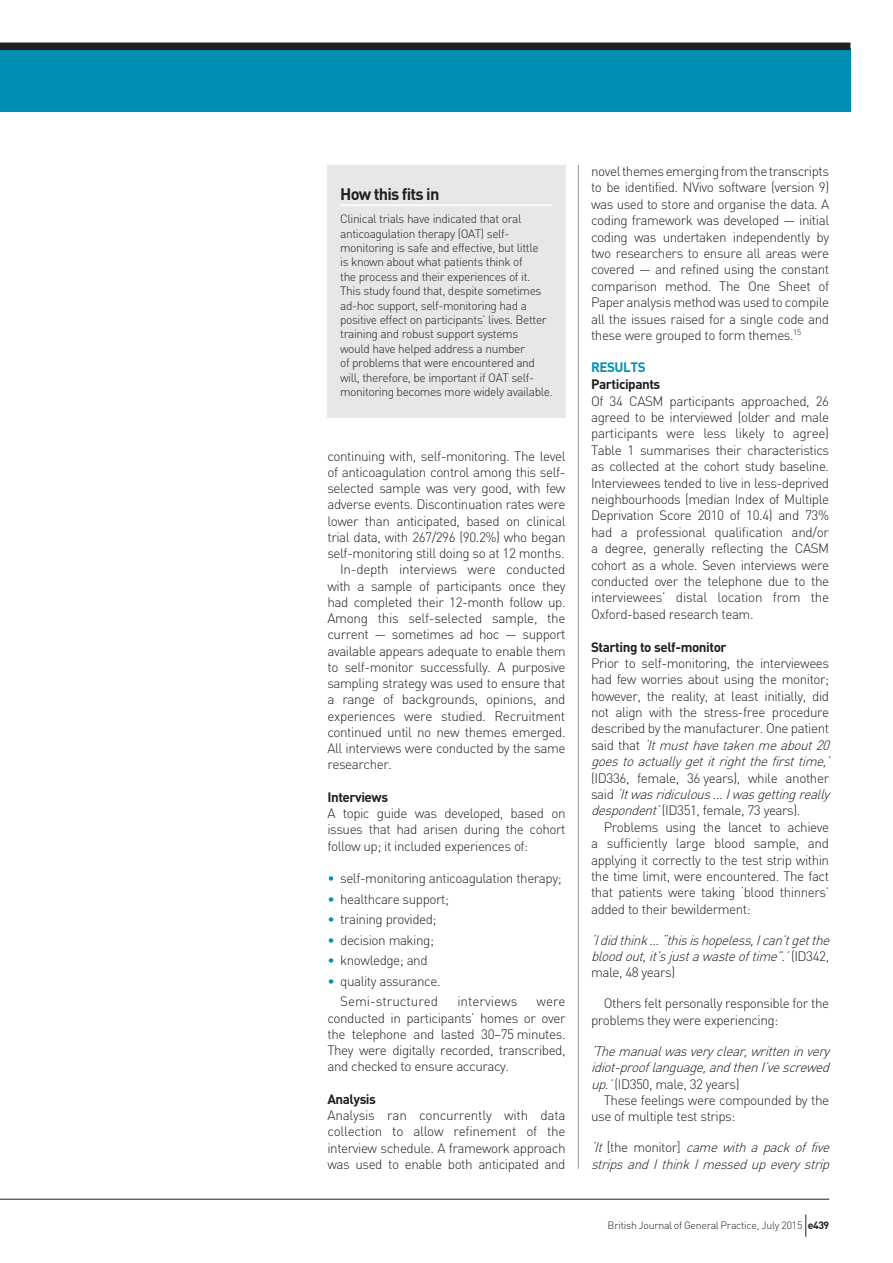
<style>
.page{position:relative;width:893px;height:1263px;background:#fff}
.page>*{position:absolute;margin:0;border:0;box-sizing:border-box;transform-origin:0 0}
.t1{font:700 16.5px "DIN";letter-spacing:-.05em;color:#231f20}
.t2{font:300 13.5px/16.4px "DIN";letter-spacing:-.035em;color:#231f20;text-align:justify}
.t3{font:italic 300 13.5px/16.4px "DIN";color:#231f20}
.t4{font:700 13.5px "DIN";letter-spacing:-.035em;color:#231f20}
.t5{font:300 13.5px "DIN";color:#231f20}
.t6{font:700 13.5px "DIN";letter-spacing:-.035em;color:#008fb3}
.t7{font:300 12px/14.4px "DIN";letter-spacing:-.035em;color:#231f20}
.t8{font:300 10.5px "DIN";letter-spacing:-.025em;color:#231f20}
.s1{color:#008fb3}
.s2{font-style:italic}
.s3{font-style:normal}
.s4{font-weight:700}
</style>
<div class="page">
<hr style="left:578px;top:165px;width:1px;height:1004px;background:#939598">
<div style="left:0;top:48px;width:850px;height:63px;background:#008fb3"></div>
<div style="left:327px;top:165px;width:239px;height:252px;background:#e6e7e9"></div>
<hr style="left:340px;top:204px;width:213px;height:2px;background:#fff">
<svg style="left:805px;top:1214px;width:1px;height:23px"></svg>
<hr style="left:0;top:1199px;width:829px;height:1px;background:#231f20">
<div style="left:0;top:43px;width:850px;height:7px;background:#231f20"></div>
<p class="t1" style="left:340px;top:183px;width:101px">How this fits in</p>
<p class="t7" style="left:340px;top:211px;width:214px">Clinical trials have indicated that oral anticoagulation therapy (OAT) self&shy;monitoring is safe and effective, but little<br>is known about what patients think of<br>the process and their experiences of it.<br>This study found that, despite sometimes ad-hoc support, self-monitoring had a positive effect on participants’ lives. Better training and robust support systems<br>would have helped address a number<br>of problems that were encountered and will, therefore, be important if OAT self&shy;monitoring becomes more widely available.</p>
<p class="t2" style="left:327px;top:447px;width:240px">continuing with, self-monitoring. The level</p>
<p class="t2" style="left:327px;top:464px;width:240px">of anticoagulation control among this self-</p>
<p class="t2" style="left:327px;top:480px;width:240px">selected sample was very good, with few</p>
<p class="t2" style="left:327px;top:496px;width:240px">adverse events. Discontinuation rates were</p>
<p class="t2" style="left:327px;top:512px;width:240px">lower than anticipated, based on clinical</p>
<p class="t2" style="left:327px;top:529px;width:240px">trial data, with 267/296 (90.2%) who began</p>
<p class="t2" style="left:327px;top:545px;width:239px">self-monitoring still doing so at 12 months.</p>
<p class="t2" style="left:340px;top:561px;width:227px">In-depth interviews were conducted</p>
<p class="t2" style="left:327px;top:577px;width:240px">with a sample of participants once they</p>
<p class="t2" style="left:327px;top:594px;width:240px">had completed their 12-month follow up.</p>
<p class="t2" style="left:327px;top:610px;width:240px">Among this self-selected sample, the</p>
<p class="t2" style="left:327px;top:626px;width:240px">current — sometimes ad hoc — support</p>
<p class="t2" style="left:327px;top:642px;width:240px">available appears adequate to enable them</p>
<p class="t2" style="left:327px;top:659px;width:240px">to self-monitor successfully. A purposive</p>
<p class="t2" style="left:327px;top:675px;width:240px">sampling strategy was used to ensure that</p>
<p class="t2" style="left:327px;top:691px;width:240px">a range of backgrounds, opinions, and</p>
<p class="t2" style="left:327px;top:707px;width:239px">experiences were studied. Recruitment</p>
<p class="t2" style="left:327px;top:724px;width:240px">continued until no new themes emerged.</p>
<p class="t2" style="left:327px;top:740px;width:240px">All interviews were conducted by the same</p>
<p class="t2" style="left:327px;top:756px;width:66px">researcher.</p>
<p class="t4" style="left:327px;top:788px;width:62px">Interviews</p>
<p class="t2" style="left:327px;top:805px;width:240px">A topic guide was developed, based on issues that had arisen during the cohort follow up; it included experiences of:</p>
<p class="t2" style="left:327px;top:870px;width:236px"><span class="s1">•</span> self-monitoring anticoagulation therapy;</p>
<p class="t2" style="left:327px;top:890px;width:123px"><span class="s1">•</span> healthcare support;</p>
<p class="t2" style="left:327px;top:911px;width:111px"><span class="s1">•</span> training provided;</p>
<p class="t2" style="left:327px;top:931px;width:108px"><span class="s1">•</span> decision making;</p>
<p class="t2" style="left:327px;top:952px;width:102px"><span class="s1">•</span> knowledge; and</p>
<p class="t2" style="left:327px;top:970px;width:115px;line-height:20.5px;text-align:right"><span class="s1">•</span> quality assurance.<br>Semi-structured</p>
<p class="t5" style="left:457px;top:993px;width:62px">interviews</p>
<p class="t2" style="left:327px;top:993px;width:240px;text-indent:209px">were conducted in participants’ homes or over the telephone and lasted 30–75 minutes.<br>They were digitally recorded, transcribed, and checked to ensure accuracy.</p>
<p class="t4" style="left:327px;top:1090px;width:50px">Analysis</p>
<p class="t2" style="left:327px;top:1107px;width:240px">Analysis ran concurrently with data collection to allow refinement of the interview schedule. A framework approach was used to enable both anticipated and</p>
<p class="t2" style="left:591px;top:163px;width:240px">novel themes emerging from the transcripts to be identified. NVivo software (version 9) was used to store and organise the data. A coding framework was developed — initial coding was undertaken independently by two researchers to ensure all areas were covered — and refined using the constant comparison method. The One Sheet of Paper analysis method was used to compile all the issues raised for a single code and these were grouped to form themes.<sup>15</sup></p>
<p class="t6" style="left:591px;top:358px;width:56px">RESULTS</p>
<p class="t4" style="left:591px;top:376px;width:71px">Participants</p>
<p class="t2" style="left:591px;top:392px;width:240px">Of 34 CASM participants approached, 26 agreed to be interviewed (older and male participants were less likely to agree)<br>Table 1 summarises their characteristics as collected at the cohort study baseline.<br>Interviewees tended to live in less-deprived neighbourhoods (median Index of Multiple Deprivation Score 2010 of 10.4) and 73% had a professional qualification and/or a degree, generally reflecting the CASM cohort as a whole. Seven interviews were conducted over the telephone due to the interviewees’ distal location from the Oxford-based research team.</p>
<p class="t4" style="left:591px;top:638px;width:137px">Starting to self-monitor</p>
<p class="t2" style="left:591px;top:655px;width:244px;text-align:left">Prior to self-monitoring, the interviewees had few worries about using the monitor; however, the reality, at least initially, did not align with the stress-free procedure described by the manufacturer. One patient s a i d t h a t <span class="s2">‘Itmusthavetakenmeabout20 goestoactuallygetitrightthefirsttime,’</span></p>
<p class="t2" style="left:591px;top:769px;width:244px;text-align:left">(ID336, female, 36 years), while another s a i d <span class="s2">‘Itwasridiculous… Iwasgettingreally despondent’</span>(ID351, female, 73 years).</p>
<p class="t2" style="left:591px;top:818px;width:240px;text-indent:13px">Problems using the lancet to achieve a sufficiently large blood sample, and applying it correctly to the test strip within the time limit, were encountered. The fact that patients were taking ‘blood thinners’ added to their bewilderment:</p>
<p class="t3" style="left:591px;top:931px;width:244px">‘Ididthink… “thisishopeless,Ican’tgetthe bloodout,it’sjustawasteoftime”.’<span class="s3">( I D 3 4 2 , male, 48 years)</span></p>
<p class="t2" style="left:591px;top:995px;width:240px;text-indent:13px">Others felt personally responsible for the problems they were experiencing:</p>
<p class="t3" style="left:591px;top:1043px;width:244px;text-align:justify">‘Themanualwasveryclear,writteninvery idiot-prooflanguage,andthenI’vescrewed up.’<span class="s3">(ID350, male, 32 years)</span></p>
<p class="t2" style="left:591px;top:1092px;width:240px;text-indent:13px">These feelings were compounded by the use of multiple test strips:</p>
<p class="t3" style="left:591px;top:1139px;width:244px">‘It<span class="s3">[ t h e m o n i t o r]</span> camewithapackoffive stripsandIthinkImessedupeverystrip</p>
<p class="t8" style="left:608px;top:1219px;width:223px">British Journal of General Practice, July 2015 <span class="s4">e439</span></p>
</div>
